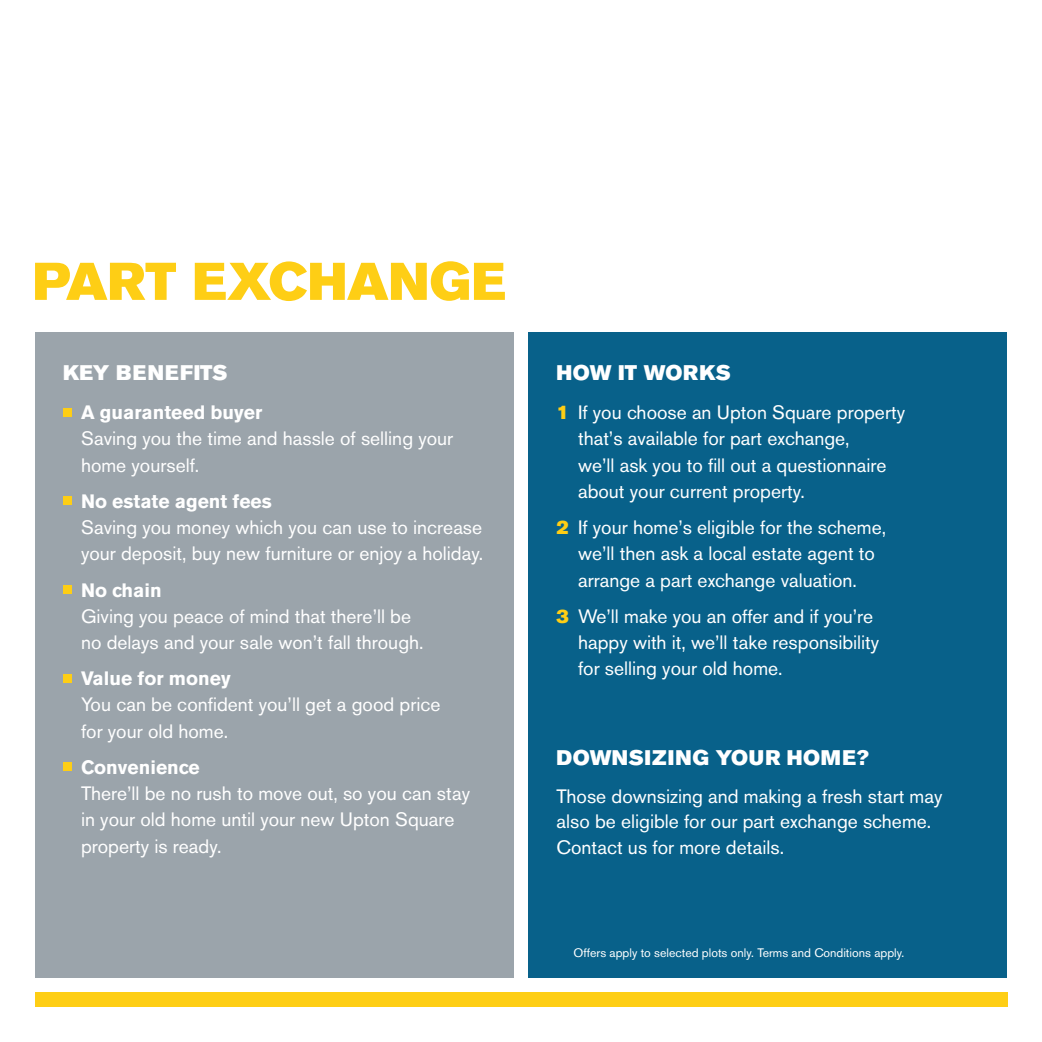
<style>
.page{position:relative;width:1042px;height:1042px;background:#fff}
.page>*{position:absolute;margin:0;border:0;box-sizing:border-box;transform-origin:0 0}
.t1{font:52.5px "Akzidenz Grotesk BE Super";color:#fece15}
.t2{font:21px "Akzidenz Grotesk BE Super";letter-spacing:.03em;color:#fff}
.t3{font:21px "Akzidenz Grotesk BE Super";color:#fff}
.t4{font:19.25px/26.2px "Akzidenz Grotesk BE";color:#fff}
.t5{font:12.25px "Akzidenz Grotesk BE";color:#fff}
.s1{font-weight:700}
.s2{font-family:"Akzidenz Grotesk BE Super";color:#fece15}
</style>
<div class="page">
<div style="left:528px;top:332px;width:479px;height:645px;background:#08618a"></div>
<div style="left:35px;top:332px;width:478px;height:645px;background:#9ba4ab"></div>
<div style="left:63px;top:407px;width:9px;height:9px;background:#fece15"></div>
<div style="left:63px;top:496px;width:9px;height:9px;background:#fece15"></div>
<div style="left:63px;top:585px;width:9px;height:9px;background:#fece15"></div>
<div style="left:63px;top:673px;width:9px;height:9px;background:#fece15"></div>
<div style="left:63px;top:762px;width:9px;height:9px;background:#fece15"></div>
<div style="left:35px;top:992px;width:972px;height:15px;background:#fece15"></div>
<p class="t1" style="left:33px;top:251px;width:474px">PART EXCHANGE</p>
<p class="t2" style="left:63px;top:361px;width:166px">KEY BENEFITS</p>
<p class="t4" style="left:81px;top:399px;width:374px"><span class="s1">A guaranteed buyer<br></span>Saving you the time and hassle of selling your home yourself.</p>
<p class="t4" style="left:81px;top:488px;width:404px"><span class="s1">No estate agent fees<br></span>Saving you money which you can use to increase your deposit, buy new furniture or enjoy a holiday.</p>
<p class="t4" style="left:81px;top:577px;width:344px"><span class="s1">No chain<br></span>Giving you peace of mind that there’ll be no delays and your sale won’t fall through.</p>
<p class="t4" style="left:81px;top:665px;width:361px"><span class="s1">Value for money<br></span>You can be confident you’ll get a good price for your old home.</p>
<p class="t4" style="left:81px;top:754px;width:391px"><span class="s1">Convenience<br></span>There’ll be no rush to move out, so you can stay in your old home until your new Upton Square property is ready.</p>
<p class="t3" style="left:556px;top:361px;width:176px">HOW IT WORKS</p>
<p class="t4" style="left:578px;top:399px;width:328px;text-indent:-22px"><span class="s2">1</span> If you choose an Upton Square property that’s available for part exchange,<br>we’ll ask you to fill out a questionnaire about your current property.</p>
<p class="t4" style="left:556px;top:514px;width:331px;text-align:center"><span class="s2">2</span> If your home’s eligible for the scheme, we’ll then ask a local estate agent to arrange a part exchange valuation.</p>
<p class="t4" style="left:578px;top:603px;width:303px;text-indent:-22px"><span class="s2">3</span> We’ll make you an offer and if you’re happy with it, we’ll take responsibility for selling your old home.</p>
<p class="t2" style="left:556px;top:745px;width:314px">DOWNSIZING YOUR HOME?</p>
<p class="t4" style="left:556px;top:783px;width:387px;line-height:25.4px">Those downsizing and making a fresh start may also be eligible for our part exchange scheme.<br>Contact us for more details.</p>
<p class="t5" style="left:573px;top:945px;width:332px">Offers apply to selected plots only. Terms and Conditions apply.</p>
</div>
